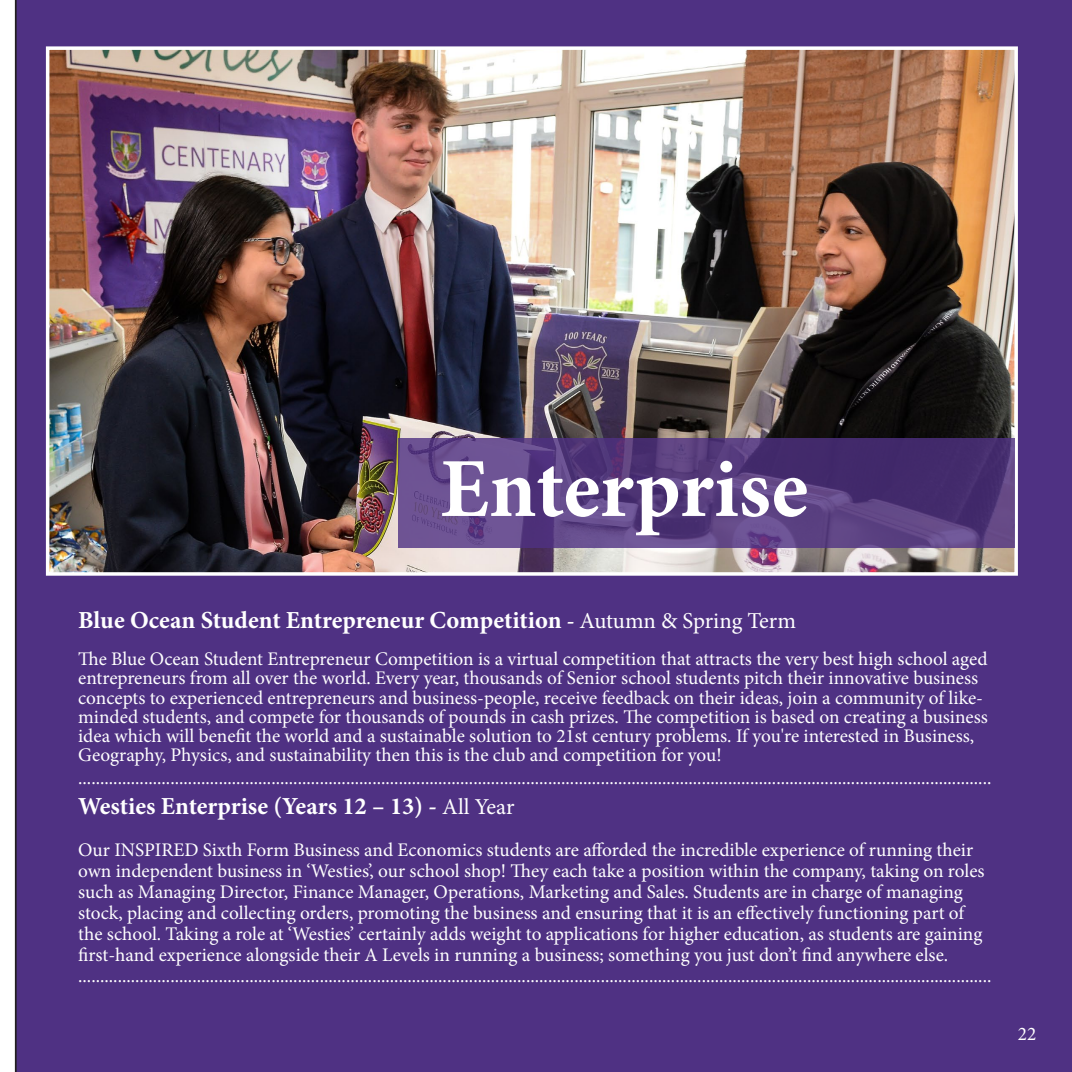
<style>
.page{position:relative;width:1072px;height:1072px;background:#fff}
.page>*{position:absolute;margin:0;border:0;box-sizing:border-box;transform-origin:0 0}
.t1{font:700 84px "Minion Pro";color:#fff}
.t2{font:700 24.5px "Minion Pro";letter-spacing:-.005em;color:#fff}
.t3{font:19.25px/19.2px "Minion Pro";color:#fff}
.s1{font-size:22.75px}
.s2{font-weight:400;font-size:22.75px}
</style>
<div class="page">
<div style="left:15px;top:0;width:1056px;height:1071px;background:#4f3183"></div>
<img style="left:51px;top:51px;width:961px;height:519px">
<div style="left:46px;top:46px;width:971px;height:529px;border:4px solid #fff"></div>
<svg style="left:398px;top:438px;width:616px;height:110px;background:#583e80"></svg>
<p class="t1" style="left:440px;top:430px;width:370px">Enterprise</p>
<p class="t2" style="left:78px;top:603px;width:719px">Blue Ocean Student Entrepreneur Competition <span class="s1">-</span> <span class="s2">Autumn &amp; Spring Term</span></p>
<p class="t3" style="left:78px;top:649px;width:911px">The Blue Ocean Student Entrepreneur Competition is a virtual competition that attracts the very best high school aged entrepreneurs from all over the world. Every year, thousands of Senior school students pitch their innovative business concepts to experienced entrepreneurs and business-people, receive feedback on their ideas, join a community of like&shy;minded students, and compete for thousands of pounds in cash prizes. The competition is based on creating a business idea which will benefit the world and a sustainable solution to 21st century problems. If you're interested in Business, Geography, Physics, and sustainability then this is the club and competition for you!</p>
<p class="t3" style="left:78px;top:768px;width:914px">................................................................................................................................................................................................................</p>
<p class="t2" style="left:78px;top:788px;width:438px">Westies Enterprise (Years 12 – 13) - <span class="s2">All Year</span></p>
<p class="t3" style="left:78px;top:839px;width:908px;line-height:21px">Our INSPIRED Sixth Form Business and Economics students are afforded the incredible experience of running their own independent business in ‘Westies’, our school shop! They each take a position within the company, taking on roles such as Managing Director, Finance Manager, Operations, Marketing and Sales. Students are in charge of managing stock, placing and collecting orders, promoting the business and ensuring that it is an effectively functioning part of the school. Taking a role at ‘Westies’ certainly adds weight to applications for higher education, as students are gaining first-hand experience alongside their A Levels in running a business; something you just don’t find anywhere else.</p>
<p class="t3" style="left:78px;top:966px;width:914px">................................................................................................................................................................................................................</p>
<p class="t3" style="left:1017px;top:1023px;width:20px">22</p>
</div>
